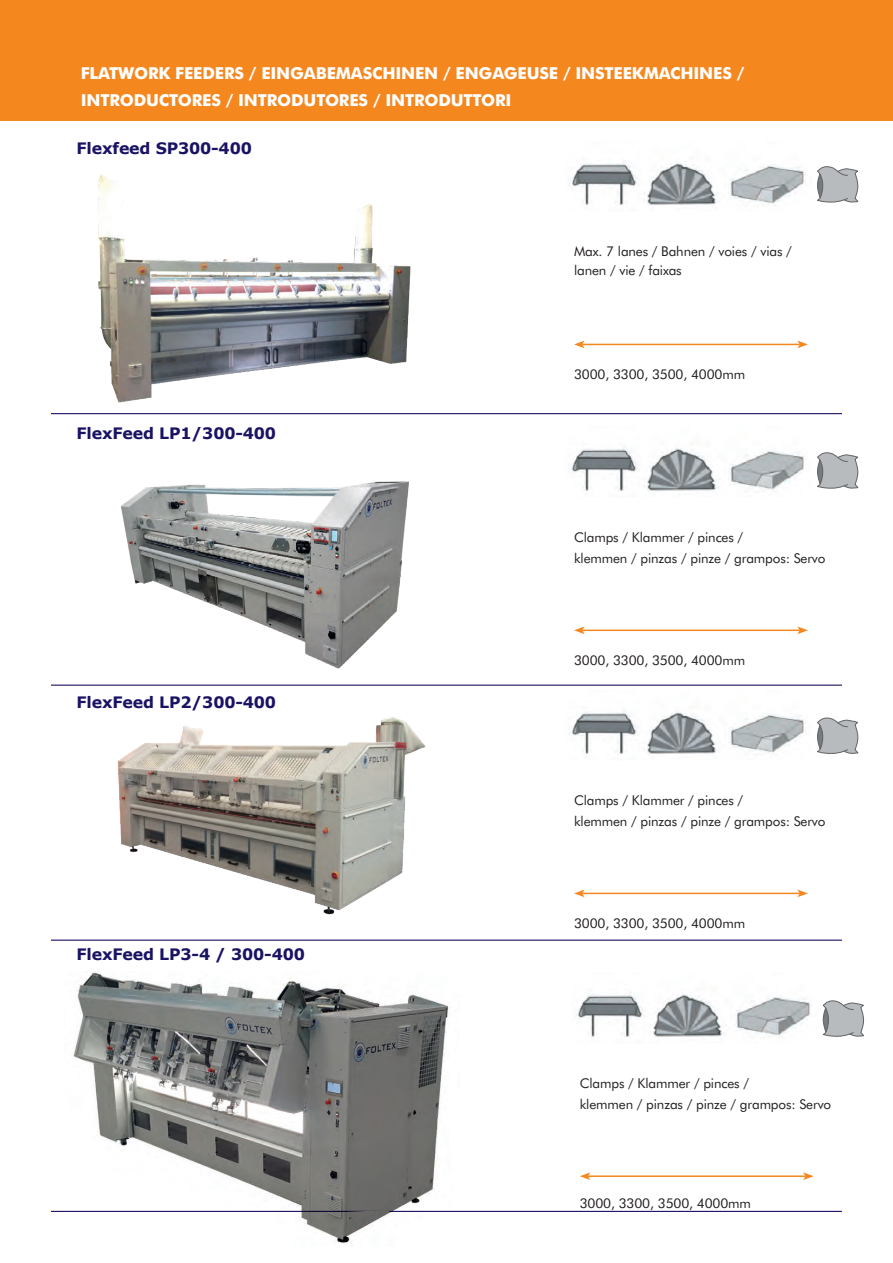
<style>
.page{position:relative;width:893px;height:1263px;background:#fff}
.page>*{position:absolute;margin:0;border:0;box-sizing:border-box;transform-origin:0 0}
.t1{font:700 16.5px/27px "Futura BT";letter-spacing:-.01em;color:#fff}
.t2{font:700 15.75px "Verdana";letter-spacing:-.01em;color:#191364}
.t3{font:13.5px/21px "Futura BT";letter-spacing:-.01em;color:#231f20}
</style>
<div class="page">
<img style="left:97px;top:174px;width:314px;height:229px">
<div style="left:0;top:0;width:893px;height:121px;background:#f5871f"></div>
<img style="left:121px;top:481px;width:288px;height:188px">
<hr style="left:51px;top:413px;width:791px;height:1px;background:#191364">
<hr style="left:51px;top:939px;width:791px;height:2px;background:#191364">
<hr style="left:51px;top:685px;width:791px;height:1px;background:#191364">
<hr style="left:51px;top:1211px;width:791px;height:1px;background:#191364">
<img style="left:569px;top:161px;width:237px;height:44px">
<img style="left:570px;top:446px;width:236px;height:45px">
<hr style="left:582px;top:344px;width:218px;height:1px;background:#f5871f">
<svg style="left:574px;top:341px;width:11px;height:7px"></svg>
<svg style="left:797px;top:341px;width:11px;height:7px"></svg>
<hr style="left:582px;top:629px;width:218px;height:2px;background:#f5871f">
<svg style="left:574px;top:626px;width:11px;height:8px"></svg>
<svg style="left:797px;top:626px;width:11px;height:8px"></svg>
<img style="left:569px;top:710px;width:237px;height:44px">
<img style="left:576px;top:992px;width:236px;height:45px">
<hr style="left:582px;top:893px;width:218px;height:1px;background:#f5871f">
<svg style="left:574px;top:889px;width:11px;height:8px"></svg>
<svg style="left:797px;top:889px;width:11px;height:8px"></svg>
<hr style="left:588px;top:1175px;width:217px;height:2px;background:#f5871f">
<svg style="left:580px;top:1172px;width:10px;height:8px"></svg>
<svg style="left:803px;top:1172px;width:11px;height:8px"></svg>
<img style="left:117px;top:717px;width:309px;height:198px">
<svg style="left:817px;top:166px;width:41px;height:37px;background:#b3b6b8"></svg>
<svg style="left:817px;top:452px;width:41px;height:37px;background:#b3b6b8"></svg>
<svg style="left:817px;top:718px;width:41px;height:36px"></svg>
<svg style="left:823px;top:1000px;width:41px;height:37px;background:#b3b6b8"></svg>
<img style="left:64px;top:972px;width:395px;height:275px">
<p class="t1" style="left:81px;top:60px;width:665px">FLATWORK FEEDERS / EINGABEMASCHINEN / ENGAGEUSE / INSTEEKMACHINES /<br>INTRODUCTORES / INTRODUTORES / INTRODUTTORI</p>
<p class="t2" style="left:77px;top:138px;width:177px">Flexfeed SP300-400</p>
<p class="t3" style="left:574px;top:241px;width:219px;line-height:19.5px">Max. 7 lanes / Bahnen / voies / vias / lanen / vie / faixas</p>
<p class="t2" style="left:77px;top:422px;width:201px">FlexFeed LP1/300-400</p>
<p class="t2" style="left:77px;top:692px;width:201px">FlexFeed LP2/300-400</p>
<p class="t2" style="left:77px;top:944px;width:230px">FlexFeed LP3-4 / 300-400</p>
<p class="t3" style="left:574px;top:364px;width:173px">3000, 3300, 3500, 4000mm</p>
<p class="t3" style="left:574px;top:526px;width:253px">Clamps / Klammer / pinces /<br>klemmen / pinzas / pinze / grampos: Servo</p>
<p class="t3" style="left:574px;top:650px;width:173px">3000, 3300, 3500, 4000mm</p>
<p class="t3" style="left:574px;top:789px;width:253px">Clamps / Klammer / pinces /<br>klemmen / pinzas / pinze / grampos: Servo</p>
<p class="t3" style="left:574px;top:913px;width:173px">3000, 3300, 3500, 4000mm</p>
<p class="t3" style="left:580px;top:1072px;width:253px">Clamps / Klammer / pinces /<br>klemmen / pinzas / pinze / grampos: Servo</p>
<p class="t3" style="left:580px;top:1192px;width:173px">3000, 3300, 3500, 4000mm</p>
</div>
